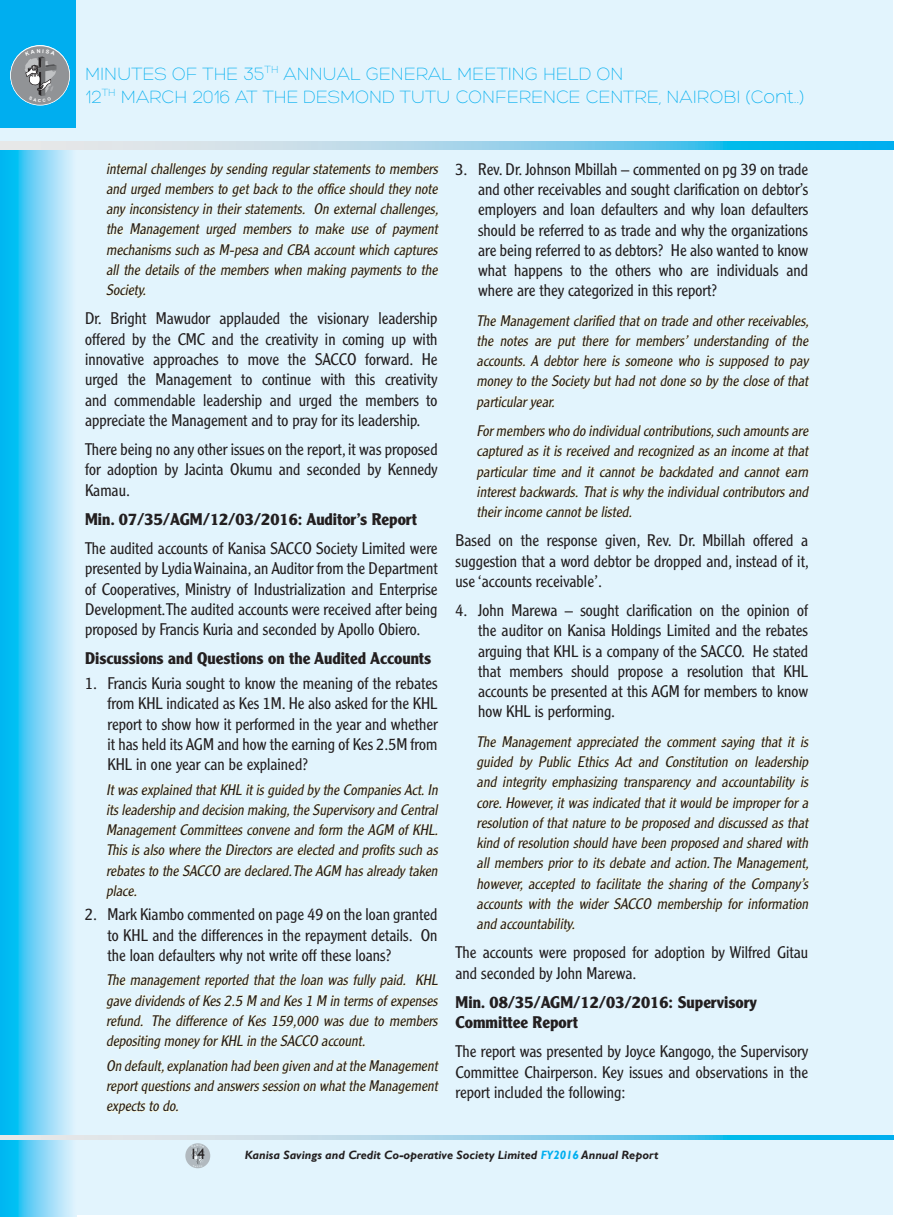
<style>
.page{position:relative;width:906px;height:1217px;background:#fff}
.page>*{position:absolute;margin:0;border:0;box-sizing:border-box;transform-origin:0 0}
.t1{font:300 19.2px "Hero";color:#00aeef}
.t2{font:300 16.5px/20.2px "Clearface Gothic LH";color:#231f20;text-align:justify}
.t3{font:700 16.5px/20.2px "Clearface Gothic LH";color:#231f20}
.t4{font:italic 300 15px/20.2px "Clearface Gothic LH";color:#231f20;text-align:justify}
.t5{font:15px "Gill Sans";color:#231f20}
.t6{font:italic 700 12px "Gill Sans";color:#231f20}
.s1{color:#00aeef}
</style>
<div class="page">
<div style="left:0;top:0;width:893px;height:1214px;background:#e2f4fd"></div>
<svg style="left:0;top:150px;width:76px;height:1066px;background:#69d2f6"></svg>
<svg style="left:185px;top:1142px;width:25px;height:25px"></svg>
<div style="left:0;top:0;width:76px;height:127px;background:#00aeef"></div>
<svg style="left:0;top:141px;width:893px;height:9px;background:#8cd0ea"></svg>
<svg style="left:0;top:1135px;width:893px;height:4px;background:#8cd0ea"></svg>
<div style="left:11px;top:46px;width:58px;height:59px;background:#919396;border-radius:50%"></div>
<svg style="left:106px;top:162px;width:333px;height:136px"></svg>
<svg style="left:106px;top:783px;width:333px;height:95px"></svg>
<svg style="left:106px;top:885px;width:30px;height:13px"></svg>
<svg style="left:106px;top:974px;width:332px;height:75px"></svg>
<svg style="left:106px;top:1059px;width:333px;height:55px"></svg>
<svg style="left:477px;top:314px;width:333px;height:95px"></svg>
<svg style="left:477px;top:425px;width:332px;height:93px"></svg>
<svg style="left:476px;top:735px;width:333px;height:196px"></svg>
<svg style="left:191px;top:1144px;width:14px;height:22px"></svg>
<svg style="left:24px;top:49px;width:33px;height:53px"></svg>
<p class="t1" style="left:85px;top:64px;width:540px">MINUTES OF THE 35<sup>TH</sup> ANNUAL GENERAL MEETING HELD ON</p>
<p class="t1" style="left:85px;top:87px;width:721px">12<sup>TH</sup> MARCH 2016 AT THE DESMOND TUTU CONFERENCE CENTRE, NAIROBI (Cont..)</p>
<p class="t4" style="left:106px;top:158px;width:337px">internal challenges by sending regular statements to members and urged members to get back to the office should they note any inconsistency in their statements. On external challenges, the Management urged members to make use of payment mechanisms such as M-pesa and CBA account which captures all the details of the members when making payments to the Society.</p>
<p class="t2" style="left:85px;top:308px;width:354px">Dr. Bright Mawudor applauded the visionary leadership offered by the CMC and the creativity in coming up with innovative approaches to move the SACCO forward. He urged the Management to continue with this creativity and commendable leadership and urged the members to appreciate the Management and to pray for its leadership.</p>
<p class="t2" style="left:85px;top:439px;width:354px">There being no any other issues on the report, it was proposed for adoption by Jacinta Okumu and seconded by Kennedy Kamau.</p>
<p class="t3" style="left:85px;top:509px;width:333px">Min. 07/35/AGM/12/03/2016: Auditor’s Report</p>
<p class="t2" style="left:85px;top:538px;width:354px">The audited accounts of Kanisa SACCO Society Limited were presented by Lydia Wainaina, an Auditor from the Department of Cooperatives, Ministry of Industrialization and Enterprise Development. The audited accounts were received after being proposed by Francis Kuria and seconded by Apollo Obiero.</p>
<p class="t3" style="left:85px;top:648px;width:348px">Discussions and Questions on the Audited Accounts</p>
<p class="t2" style="left:108px;top:673px;width:331px;text-indent:-22px">1. Francis Kuria sought to know the meaning of the rebates from KHL indicated as Kes 1M. He also asked for the KHL report to show how it performed in the year and whether it has held its AGM and how the earning of Kes 2.5M from KHL in one year can be explained?</p>
<p class="t4" style="left:106px;top:779px;width:337px">Itwasexplained thatKHL itisguided bythe CompaniesAct.In itsleadership and decision making,the Supervisoryand Central Management Committees convene and form the AGM of KHL.<br>This is also where the Directors are elected and profits such as rebatesto the SACCO are declared.The AGM hasalreadytaken place.</p>
<p class="t2" style="left:108px;top:904px;width:331px;text-indent:-22px">2. Mark Kiambo commented on page 49 on the loan granted to KHL and the differences in the repayment details. On the loan defaulters why not write off these loans?</p>
<p class="t4" style="left:106px;top:969px;width:336px">The management reported that the loan was fully paid. KHL gave dividendsofKes2.5 M and Kes1 M in termsofexpenses refund. The difference of Kes 159,000 was due to members depositing moneyforKHL in the SACCO account.</p>
<p class="t4" style="left:106px;top:1055px;width:336px">On default,explanation had been given and atthe Management reportquestionsand answerssession on whatthe Management expectsto do.</p>
<p class="t2" style="left:478px;top:159px;width:331px;text-indent:-22px">3. Rev. Dr. Johnson Mbillah – commented on pg 39 on trade and other receivables and sought clarification on debtor’s employers and loan defaulters and why loan defaulters should be referred to as trade and why the organizations are being referred to as debtors? He also wanted to know what happens to the others who are individuals and where are they categorized in this report?</p>
<p class="t4" style="left:476px;top:310px;width:337px">The Management clarified that on trade and other receivables, the notes are put there for members’ understanding of the accounts. A debtor here is someone who is supposed to pay money to the Society but had not done so by the close of that particularyear.</p>
<p class="t4" style="left:476px;top:420px;width:336px">Formemberswho do individualcontributions,such amountsare captured as it is received and recognized as an income at that particular time and it cannot be backdated and cannot earn interestbackwards. Thatiswhythe individualcontributorsand theirincome cannotbe listed.</p>
<p class="t2" style="left:455px;top:530px;width:355px">Based on the response given, Rev. Dr. Mbillah offered a suggestion that a word debtor be dropped and, instead of it, use ‘accounts receivable’.</p>
<p class="t2" style="left:478px;top:600px;width:331px;text-indent:-22px">4. John Marewa – sought clarification on the opinion of the auditor on Kanisa Holdings Limited and the rebates arguing that KHL is a company of the SACCO. He stated that members should propose a resolution that KHL accounts be presented at this AGM for members to know how KHL is performing.</p>
<p class="t4" style="left:476px;top:731px;width:337px">The Management appreciated the comment saying that it is guided by Public Ethics Act and Constitution on leadership and integrity emphasizing transparency and accountability is core.However,itwasindicated thatitwould be improperfora resolution of that nature to be proposed and discussed as that kind of resolution should have been proposed and shared with all members prior to its debate and action.The Management, however, accepted to facilitate the sharing of the Company’s accounts with the wider SACCO membership for information and accountability.</p>
<p class="t2" style="left:455px;top:942px;width:354px">The accounts were proposed for adoption by Wilfred Gitau and seconded by John Marewa.</p>
<p class="t3" style="left:455px;top:991px;width:303px">Min. 08/35/AGM/12/03/2016: Supervisory<br>Committee Report</p>
<p class="t2" style="left:455px;top:1041px;width:354px">The report was presented by Joyce Kangogo, the Supervisory Committee Chairperson. Key issues and observations in the report included the following:</p>
<p class="t5" style="left:190px;top:1144px;width:16px">14</p>
<p class="t6" style="left:245px;top:1147px;width:415px">Kanisa Savings and Credit Co-operative Society Limited <span class="s1">FY2016</span> Annual Report</p>
</div>
